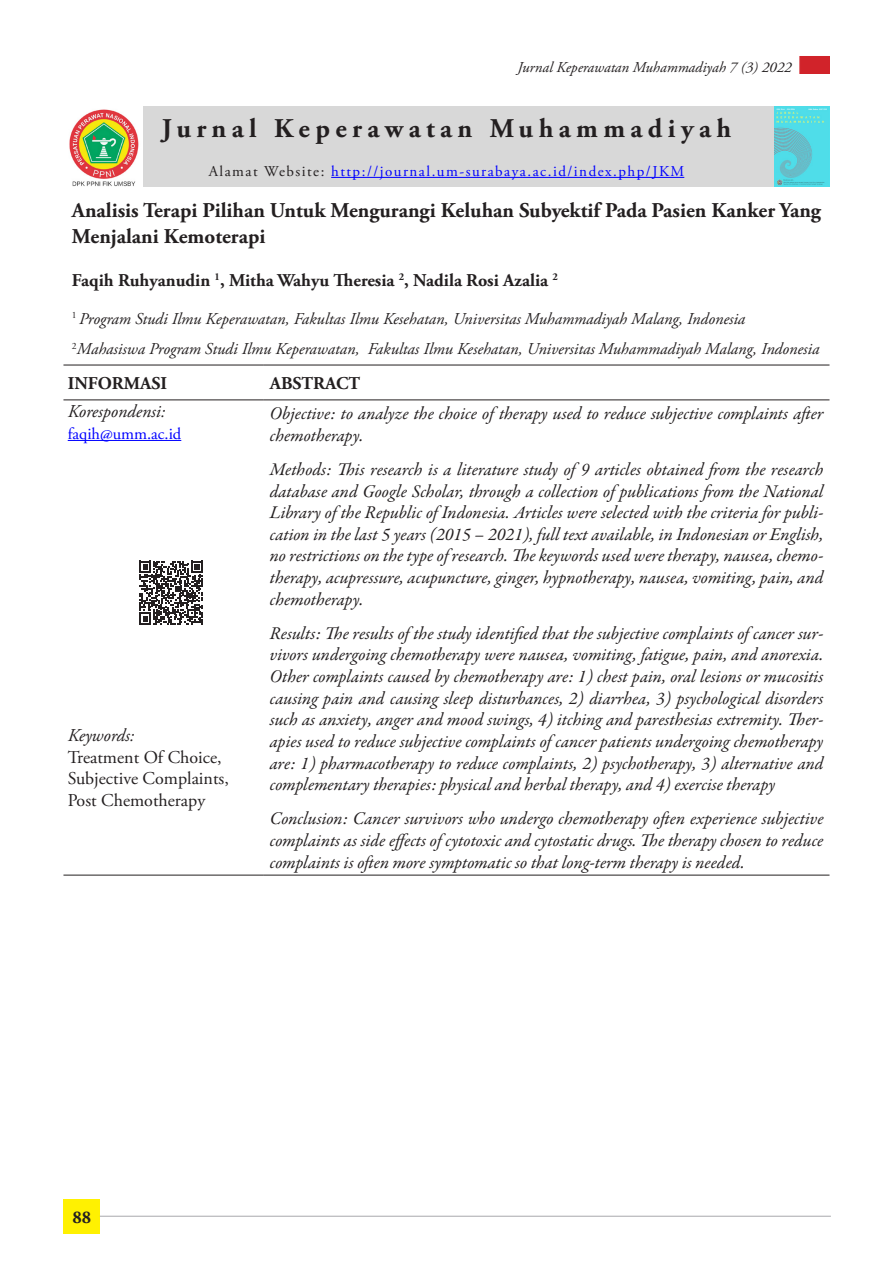
<style>
.page{position:relative;width:893px;height:1263px;background:#fff}
.page>*{position:absolute;margin:0;border:0;box-sizing:border-box;transform-origin:0 0}
.t1{font:700 27px "Adobe Garamond Pro";letter-spacing:.2em;color:#231f20}
.t2{font:700 21px/25.5px "Adobe Garamond Pro";color:#231f20}
.t3{font:italic 18px/21.6px "Garamond Premr Pro";color:#231f20;text-align:justify}
.t4{font:700 18px "Adobe Garamond Pro";color:#231f20}
.t5{font:18px/21.6px "Adobe Garamond Pro";color:#231f20}
.t6{font:italic 18px "Adobe Garamond Pro";color:#231f20}
.t7{font:italic 16.5px "Adobe Garamond Pro";color:#231f20}
.t8{font:16.5px "Adobe Garamond Pro";color:#00f}
.t9{font:15px "Adobe Garamond Pro";letter-spacing:.1em;color:#00f}
.t10{font:italic 15px "Adobe Garamond Pro";color:#231f20}
.s1{color:#231f20}
</style>
<div class="page">
<div style="left:64px;top:1199px;width:36px;height:34px;background:#fff101"></div>
<div style="left:799px;top:56px;width:31px;height:18px;background:#d1232a"></div>
<hr style="left:100px;top:1216px;width:731px;height:1px;background:#a8a9ad">
<div style="left:63px;top:106px;width:766px;height:81px;background:#d8d8d8"></div>
<hr style="left:63px;top:875px;width:201px;height:1px;background:#231f20">
<hr style="left:264px;top:875px;width:565px;height:1px;background:#231f20">
<hr style="left:63px;top:365px;width:201px;height:1px;background:#231f20">
<hr style="left:264px;top:365px;width:565px;height:1px;background:#231f20">
<hr style="left:63px;top:399px;width:201px;height:1px;background:#231f20">
<hr style="left:264px;top:399px;width:565px;height:1px;background:#231f20">
<hr style="left:331px;top:177px;width:353px;height:1px;background:#00f">
<hr style="left:68px;top:440px;width:113px;height:1px;background:#00f">
<img style="left:775px;top:106px;width:54px;height:81px">
<img style="left:64px;top:106px;width:78px;height:81px">
<svg style="left:139px;top:561px;width:64px;height:64px"></svg>
<p class="t10" style="left:518px;top:58px;width:276px">Jurnal Keperawatan Muhammadiyah 7 (3) 2022</p>
<p class="t1" style="left:162px;top:113px;width:571px">Jurnal Keperawatan Muhammadiyah</p>
<p class="t9" style="left:209px;top:162px;width:477px"><span class="s1">Alamat Website:</span> http://journal.um-surabaya.ac.id/index.php/JKM</p>
<p class="t2" style="left:72px;top:198px;width:750px">Analisis Terapi Pilihan Untuk Mengurangi Keluhan Subyektif Pada Pasien Kanker Yang<br>Menjalani Kemoterapi</p>
<p class="t4" style="left:72px;top:270px;width:487px">Faqih Ruhyanudin <sup>1</sup>, Mitha Wahyu Theresia <sup>2</sup>, Nadila Rosi Azalia <sup>2</sup></p>
<p class="t7" style="left:72px;top:309px;width:675px"><sup>1</sup> Program Studi Ilmu Keperawatan, Fakultas Ilmu Kesehatan, Universitas Muhammadiyah Malang, Indonesia</p>
<p class="t7" style="left:72px;top:339px;width:749px"><sup>2</sup>Mahasiswa Program Studi Ilmu Keperawatan, Fakultas Ilmu Kesehatan, Universitas Muhammadiyah Malang, Indonesia</p>
<p class="t4" style="left:68px;top:373px;width:101px">INFORMASI</p>
<p class="t4" style="left:270px;top:373px;width:92px">ABSTRACT</p>
<p class="t6" style="left:68px;top:401px;width:99px">Korespondensi:</p>
<p class="t8" style="left:68px;top:424px;width:115px">faqih@umm.ac.id</p>
<p class="t3" style="left:270px;top:403px;width:555px">Objective: to analyze the choice of therapy used to reduce subjective complaints after chemotherapy.</p>
<p class="t3" style="left:270px;top:459px;width:555px">Methods: This research is a literature study of 9 articles obtained from the research database and Google Scholar, through a collection of publications from the National Library of the Republic of Indonesia. Articles were selected with the criteria for publi&shy;cation in the last 5 years (2015 – 2021), full text available, in Indonesian or English, no restrictions on the type of research. The keywords used were therapy, nausea, chemo&shy;therapy, acupressure, acupuncture, ginger, hypnotherapy, nausea, vomiting, pain, and chemotherapy.</p>
<p class="t3" style="left:270px;top:623px;width:555px">Results: The results of the study identified that the subjective complaints of cancer sur&shy;vivors undergoing chemotherapy were nausea, vomiting, fatigue, pain, and anorexia.<br>Other complaints caused by chemotherapy are: 1) chest pain, oral lesions or mucositis causing pain and causing sleep disturbances, 2) diarrhea, 3) psychological disorders such as anxiety, anger and mood swings, 4) itching and paresthesias extremity. Ther&shy;apies used to reduce subjective complaints of cancer patients undergoing chemotherapy are: 1) pharmacotherapy to reduce complaints, 2) psychotherapy, 3) alternative and complementary therapies: physical and herbal therapy, and 4) exercise therapy</p>
<p class="t3" style="left:270px;top:809px;width:555px">Conclusion: Cancer survivors who undergo chemotherapy often experience subjective complaints as side effects of cytotoxic and cytostatic drugs. The therapy chosen to reduce complaints is often more symptomatic so that long-term therapy is needed.</p>
<p class="t6" style="left:68px;top:725px;width:68px">Keywords:</p>
<p class="t5" style="left:68px;top:747px;width:163px">Treatment Of Choice,<br>Subjective Complaints,<br>Post Chemotherapy</p>
<p class="t4" style="left:72px;top:1206px;width:20px">88</p>
</div>
